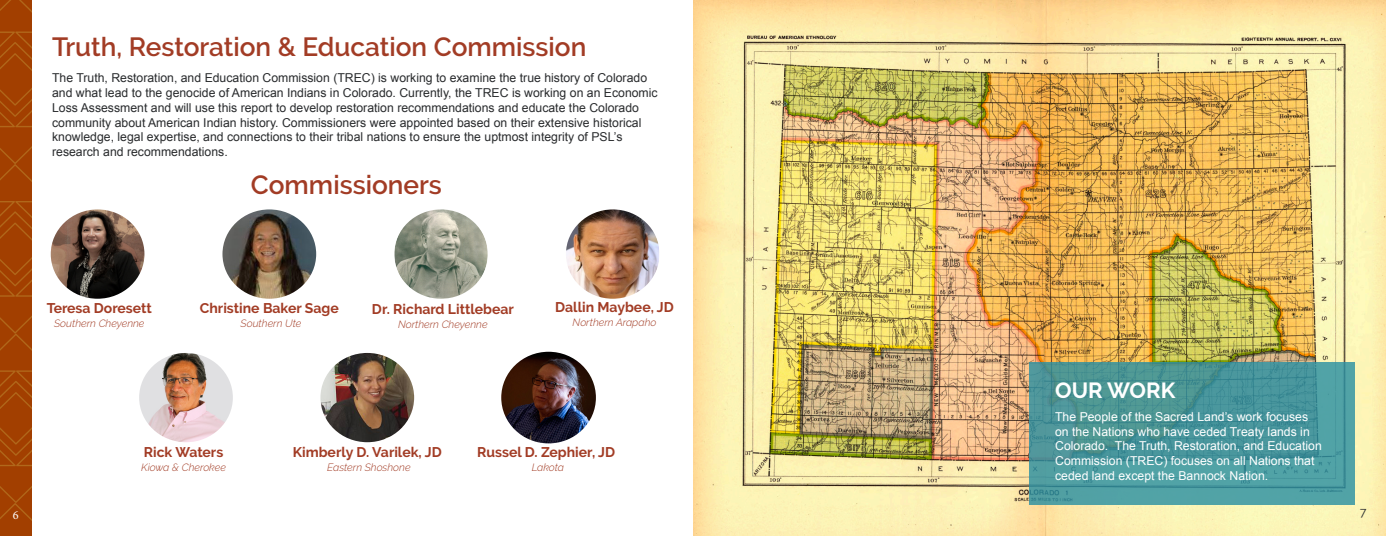
<style>
.page{position:relative;width:1386px;height:536px;background:#fff}
.page>*{position:absolute;margin:0;border:0;box-sizing:border-box;transform-origin:0 0}
.Heading{font:600 26.25px "Raleway";color:#a23c25}
.Heading-2{font:700 21.88px "Raleway";color:#fff}
.Paragraph_Style_36{font:700 14px "Raleway";color:#a23c25}
.t1{font:12.25px/14.7px "Arial";color:#292b2d}
.t2{font:12.25px/14.7px "Arial";color:#fff}
.t3{font:12.25px "Minion Pro";color:#fff}
.t4{font:12.25px "Raleway";color:#292b2d}
.Paragraph_Style_36-2{font:italic 300 10.5px "Raleway";color:#a23c25}
</style>
<div class="page">
<img style="left:501px;top:351px;width:95px;height:92px">
<img style="left:566px;top:209px;width:93px;height:89px">
<img style="left:139px;top:353px;width:94px;height:89px">
<img style="left:51px;top:209px;width:93px;height:89px">
<img style="left:394px;top:209px;width:94px;height:89px">
<img style="left:222px;top:209px;width:94px;height:89px">
<img style="left:320px;top:353px;width:94px;height:89px">
<img style="left:0;top:0;width:32px;height:536px">
<img style="left:693px;top:0;width:693px;height:536px">
<svg style="left:1029px;top:362px;width:325px;height:142px;background:#4a979b"></svg>
<p class="Heading" style="left:52px;top:32px;width:536px">Truth, Restoration &amp; Education Commission</p>
<p class="t1" style="left:52px;top:71px;width:607px">The Truth, Restoration, and Education Commission (TREC) is working to examine the true history of Colorado and what lead to the genocide of American Indians in Colorado. Currently, the TREC is working on an Economic Loss Assessment and will use this report to develop restoration recommendations and educate the Colorado community about American Indian history. Commissioners were appointed based on their extensive historical knowledge, legal expertise, and connections to their tribal nations to ensure the uptmost integrity of PSL’s research and recommendations.</p>
<p class="Heading" style="left:251px;top:169px;width:193px">Commissioners</p>
<p class="Paragraph_Style_36" style="left:47px;top:300px;width:107px">Teresa Doresett</p>
<p class="Paragraph_Style_36-2" style="left:54px;top:317px;width:92px">Southern Cheyenne</p>
<p class="Paragraph_Style_36" style="left:200px;top:300px;width:140px">Christine Baker Sage</p>
<p class="Paragraph_Style_36-2" style="left:241px;top:317px;width:62px">Southern Ute</p>
<p class="Paragraph_Style_36" style="left:372px;top:301px;width:143px">Dr. Richard Littlebear</p>
<p class="Paragraph_Style_36-2" style="left:398px;top:318px;width:91px">Northern Cheyenne</p>
<p class="Paragraph_Style_36" style="left:555px;top:299px;width:120px">Dallin Maybee, JD</p>
<p class="Paragraph_Style_36-2" style="left:573px;top:316px;width:85px">Northern Arapaho</p>
<p class="Paragraph_Style_36" style="left:144px;top:443px;width:81px">Rick Waters</p>
<p class="Paragraph_Style_36-2" style="left:141px;top:460px;width:86px">Kiowa &amp; Cherokee</p>
<p class="Paragraph_Style_36" style="left:293px;top:443px;width:150px">Kimberly D. Varilek, JD</p>
<p class="Paragraph_Style_36-2" style="left:327px;top:460px;width:85px">Eastern Shoshone</p>
<p class="Paragraph_Style_36" style="left:477px;top:443px;width:139px">Russel D. Zephier, JD</p>
<p class="Paragraph_Style_36-2" style="left:532px;top:460px;width:34px">Lakota</p>
<p class="Heading-2" style="left:1055px;top:377px;width:122px">OUR WORK</p>
<p class="t2" style="left:1055px;top:409px;width:268px">The People of the Sacred Land’s work focuses on the Nations who have ceded Treaty lands in Colorado. The Truth, Restoration, and Education Commission (TREC) focuses on all Nations that ceded land except the Bannock Nation.</p>
<p class="t3" style="left:13px;top:506px;width:7px">6</p>
<p class="t4" style="left:1360px;top:504px;width:8px">7</p>
</div>
